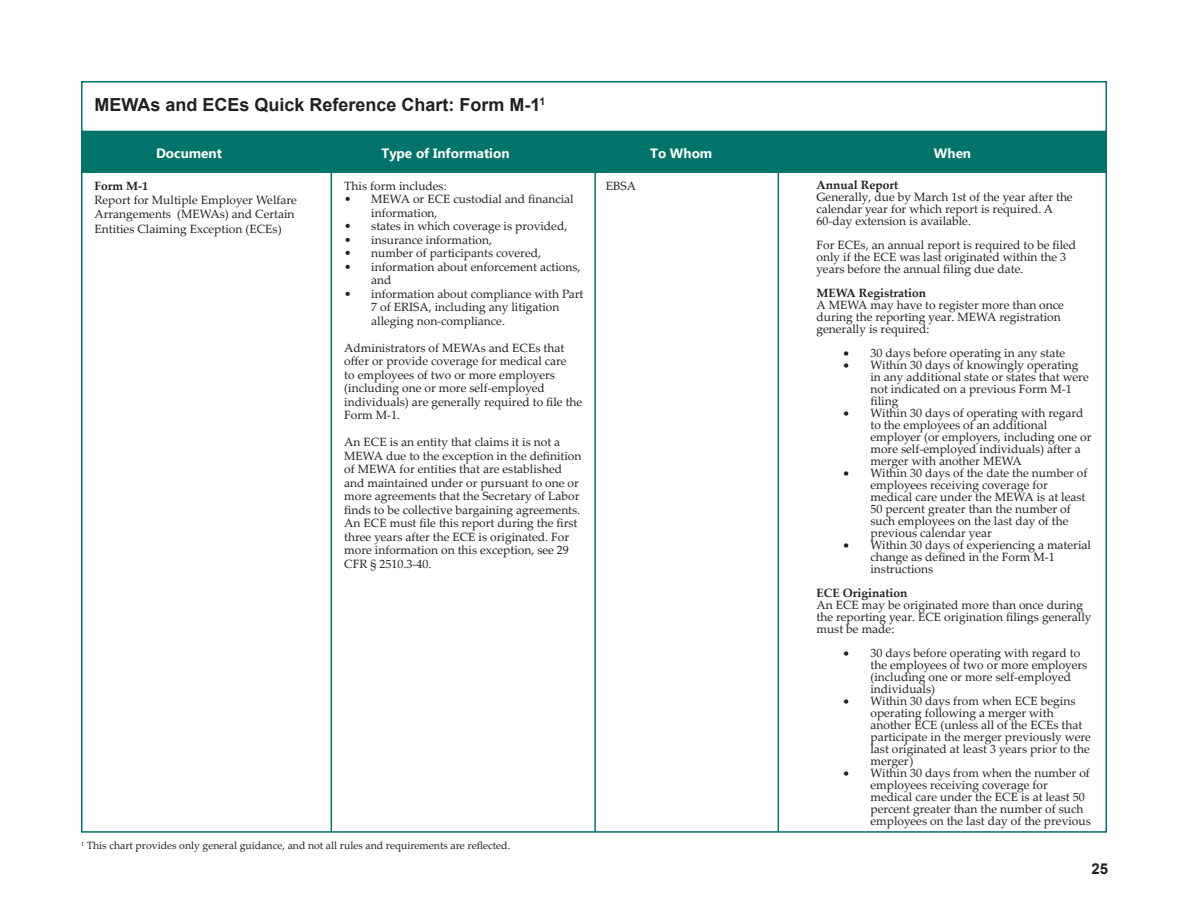
<style>
.page{position:relative;width:1188px;height:918px;background:#fff}
.page>*{position:absolute;margin:0;border:0;box-sizing:border-box;transform-origin:0 0}
.Subheads{font:700 18px "Arial";color:#231f20}
.t1{font:700 15px "Arial";color:#231f20}
.t2{font:700 13.5px "Ebrima";color:#fff}
.Body_text{font:12px/12px "Palatino Linotype";color:#231f20}
.Subhead_1{font:12px/14.4px "Palatino Linotype";color:#231f20}
.Subhead_1-2{font:700 12px "Palatino Linotype";color:#231f20}
.Body_text-2{font:10.5px "Palatino Linotype";color:#231f20}
</style>
<div class="page">
<div style="left:81px;top:81px;width:1026px;height:51px;background:#fff;border:2px solid #00736a"></div>
<div style="left:81px;top:131px;width:1026px;height:42px;background:#00736a"></div>
<hr style="left:331px;top:171px;width:1px;height:661px;background:#00736a">
<hr style="left:594px;top:171px;width:2px;height:661px;background:#00736a">
<hr style="left:778px;top:171px;width:1px;height:661px;background:#00736a">
<p class="Subheads" style="left:94px;top:92px;width:452px">MEWAs and ECEs Quick Reference Chart: Form M-1<sup>1</sup></p>
<p class="t2" style="left:156px;top:143px;width:67px">Document</p>
<p class="t2" style="left:381px;top:143px;width:130px">Type of Information</p>
<p class="t2" style="left:650px;top:143px;width:64px">To Whom</p>
<p class="t2" style="left:934px;top:143px;width:39px">When</p>
<p class="Subhead_1-2" style="left:94px;top:177px;width:55px">Form M-1</p>
<p class="Subhead_1" style="left:94px;top:192px;width:204px">Report for Multiple Employer Welfare<br>Arrangements (MEWAs) and Certain<br>Entities Claiming Exception (ECEs)</p>
<p class="Body_text" style="left:344px;top:179px;width:104px">This form includes:</p>
<p class="Body_text" style="left:371px;top:192px;width:204px;line-height:13.5px;text-indent:-27px">• MEWA or ECE custodial and financial information,</p>
<p class="Body_text" style="left:344px;top:219px;width:225px">• states in which coverage is provided,</p>
<p class="Body_text" style="left:344px;top:233px;width:149px">• insurance information,</p>
<p class="Body_text" style="left:344px;top:246px;width:198px">• number of participants covered,</p>
<p class="Body_text" style="left:371px;top:259px;width:211px;line-height:13.5px;text-indent:-27px">• information about enforcement actions, and</p>
<p class="Body_text" style="left:371px;top:286px;width:214px;line-height:13.5px;text-indent:-27px">• information about compliance with Part<br>7 of ERISA, including any litigation alleging non-compliance.</p>
<p class="Body_text" style="left:344px;top:340px;width:240px;line-height:13.5px">Administrators of MEWAs and ECEs that offer or provide coverage for medical care<br>to employees of two or more employers (including one or more self-employed individuals) are generally required to file the Form M-1.</p>
<p class="Body_text" style="left:344px;top:435px;width:239px;line-height:13.5px">An ECE is an entity that claims it is not a MEWA due to the exception in the definition of MEWA for entities that are established and maintained under or pursuant to one or more agreements that the Secretary of Labor finds to be collective bargaining agreements.<br>An ECE must file this report during the first three years after the ECE is originated. For more information on this exception, see 29<br>CFR § 2510.3-40.</p>
<p class="Body_text" style="left:606px;top:179px;width:32px">EBSA</p>
<p class="Body_text-2" style="left:81px;top:838px;width:431px"><sup>1</sup> This chart provides only general guidance, and not all rules and requirements are reflected.</p>
<p class="Subhead_1-2" style="left:816px;top:177px;width:83px">Annual Report</p>
<p class="Body_text" style="left:816px;top:191px;width:258px">Generally, due by March 1st of the year after the calendar year for which report is required. A<br>60-day extension is available.</p>
<p class="Body_text" style="left:816px;top:239px;width:261px">For ECEs, an annual report is required to be filed only if the ECE was last originated within the 3 years before the annual filing due date.</p>
<p class="Subhead_1-2" style="left:816px;top:285px;width:111px">MEWA Registration</p>
<p class="Body_text" style="left:816px;top:299px;width:249px">A MEWA may have to register more than once during the reporting year. MEWA registration generally is required:</p>
<p class="Body_text" style="left:843px;top:347px;width:223px">• 30 days before operating in any state</p>
<p class="Body_text" style="left:870px;top:359px;width:220px;text-indent:-27px">• Within 30 days of knowingly operating in any additional state or states that were not indicated on a previous Form M-1 filing</p>
<p class="Body_text" style="left:870px;top:407px;width:223px;text-indent:-27px">• Within 30 days of operating with regard to the employees of an additional employer (or employers, including one or more self-employed individuals) after a merger with another MEWA</p>
<p class="Body_text" style="left:870px;top:467px;width:218px;text-indent:-27px">• Within 30 days of the date the number of employees receiving coverage for medical care under the MEWA is at least 50 percent greater than the number of such employees on the last day of the previous calendar year</p>
<p class="Body_text" style="left:870px;top:539px;width:222px;text-indent:-27px">• Within 30 days of experiencing a material change as defined in the Form M-1 instructions</p>
<p class="Subhead_1-2" style="left:816px;top:585px;width:92px">ECE Origination</p>
<p class="Body_text" style="left:816px;top:599px;width:277px">An ECE may be originated more than once during the reporting year. ECE origination filings generally must be made:</p>
<p class="Body_text" style="left:870px;top:647px;width:218px;text-indent:-27px">• 30 days before operating with regard to the employees of two or more employers (including one or more self-employed individuals)</p>
<p class="Body_text" style="left:870px;top:695px;width:222px;text-indent:-27px">• Within 30 days from when ECE begins operating following a merger with another ECE (unless all of the ECEs that participate in the merger previously were last originated at least 3 years prior to the merger)</p>
<p class="Body_text" style="left:870px;top:767px;width:222px;text-indent:-27px">• Within 30 days from when the number of employees receiving coverage for medical care under the ECE is at least 50 percent greater than the number of such employees on the last day of the previous</p>
<p class="t1" style="left:1091px;top:858px;width:18px">25</p>
</div>
